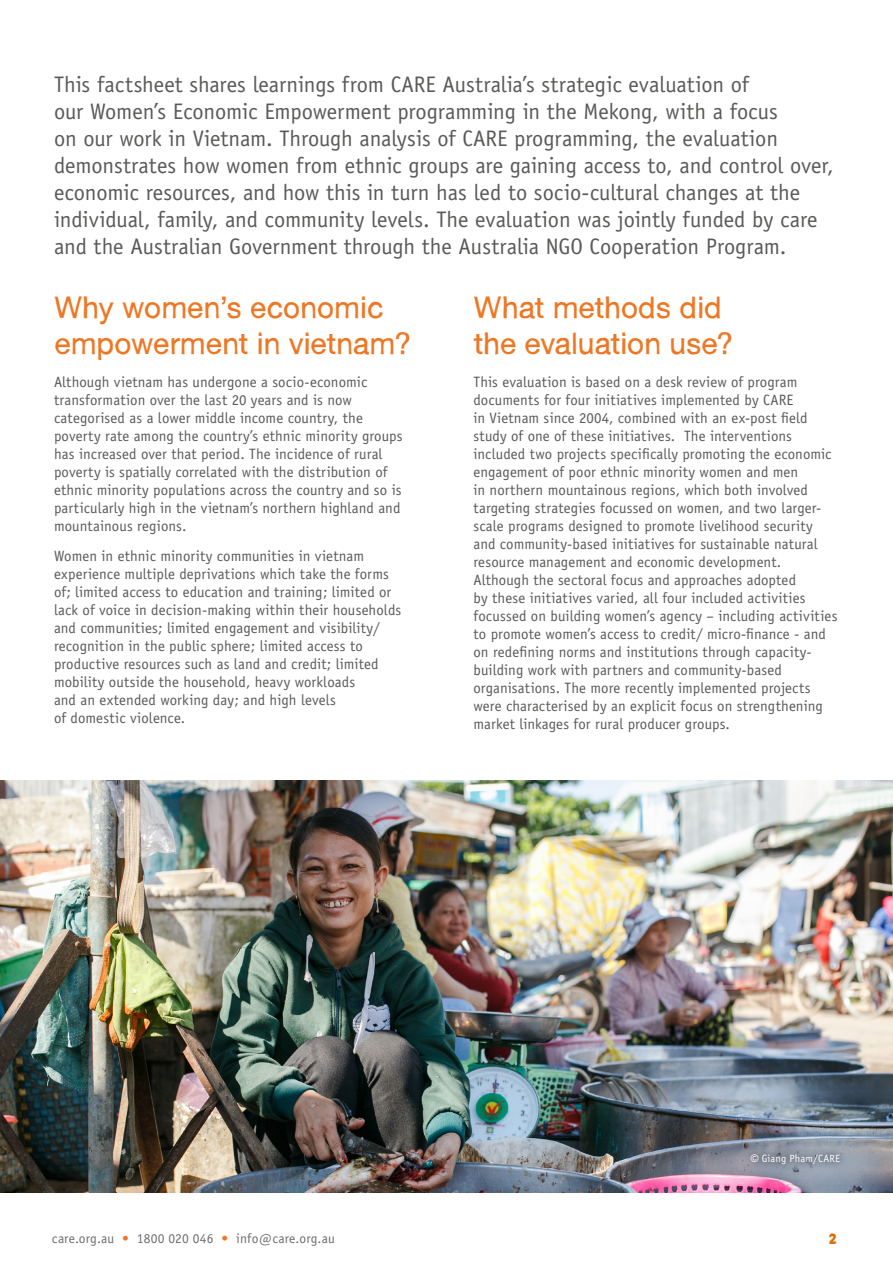
<style>
.page{position:relative;width:893px;height:1263px;background:#fff}
.page>*{position:absolute;margin:0;border:0;box-sizing:border-box;transform-origin:0 0}
.t1{font:30px/36px "Sketchetik Fill";color:#ee7724}
.t2{font:22.5px/27px "Officina Sans";letter-spacing:-.005em;color:#5a5a59}
.t3{font:15px/18px "Officina Sans";letter-spacing:.005em;color:#5a5a59}
.t4{font:15px "MACABRO";color:#de6b02}
.t5{font:13.5px "Officina Sans";letter-spacing:.01em;color:#6d6d6c}
.t6{font:10.5px "Officina Sans";letter-spacing:.015em;color:#fff}
.s1{font-family:"Arial"}
.s2{color:#ee7724}
</style>
<div class="page">
<img style="left:0;top:780px;width:893px;height:413px">
<div style="left:743px;top:1146px;width:104px;height:26px;background:#000;opacity:.75"></div>
<p class="t2" style="left:54px;top:71px;width:781px">This factsheet shares learnings from CARE Australia’s strategic evaluation of<br>our Women’s Economic Empowerment programming in the Mekong, with a focus<br>on our work in Vietnam. Through analysis of CARE programming, the evaluation demonstrates how women from ethnic groups are gaining access to, and control over, economic resources, and how this in turn has led to socio-cultural changes at the individual, family, and community levels. The evaluation was jointly funded by care and the Australian Government through the Australia NGO Cooperation Program.</p>
<h1 class="t1" style="left:54px;top:289px;width:358px">Why women’s economic empowerment in vietnam?</h1>
<p class="t3" style="left:54px;top:373px;width:350px">Although vietnam has undergone a socio-economic transformation over the last 20 years and is now categorised as a lower middle income country, the poverty rate among the country’s ethnic minority groups has increased over that period. The incidence of rural poverty is spatially correlated with the distribution of ethnic minority populations across the country and so is particularly high in the vietnam’s northern highland and mountainous regions.</p>
<p class="t3" style="left:54px;top:547px;width:349px">Women in ethnic minority communities in vietnam experience multiple deprivations which take the forms of; limited access to education and training; limited or lack of voice in decision-making within their households and communities; limited engagement and visibility/ recognition in the public sphere; limited access to productive resources such as land and credit; limited mobility outside the household, heavy workloads<br>and an extended working day; and high levels<br>of domestic violence.</p>
<h1 class="t1" style="left:473px;top:289px;width:261px">What methods did the evaluation use?</h1>
<p class="t3" style="left:473px;top:373px;width:365px">This evaluation is based on a desk review of program documents for four initiatives implemented by CARE<br>in Vietnam since 2004, combined with an ex-post field study of one of these initiatives. The interventions included two projects specifically promoting the economic engagement of poor ethnic minority women and men<br>in northern mountainous regions, which both involved targeting strategies focussed on women, and two larger&shy;scale programs designed to promote livelihood security and community-based initiatives for sustainable natural resource management and economic development.<br>Although the sectoral focus and approaches adopted<br>by these initiatives varied, all four included activities focussed on building women’s agency – including activities to promote women’s access to credit/ micro-finance - and on redefining norms and institutions through capacity&shy;building work with partners and community-based organisations. The more recently implemented projects were characterised by an explicit focus on strengthening market linkages for rural producer groups.</p>
<p class="t6" style="left:751px;top:1152px;width:91px"><span class="s1">©</span> Giang Pham/CARE</p>
<p class="t5" style="left:52px;top:1230px;width:284px">care.org.au <span class="s2">•</span> 1800 020 046 <span class="s2">•</span> info@care.org.au</p>
<p class="t4" style="left:829px;top:1229px;width:10px">2</p>
</div>
